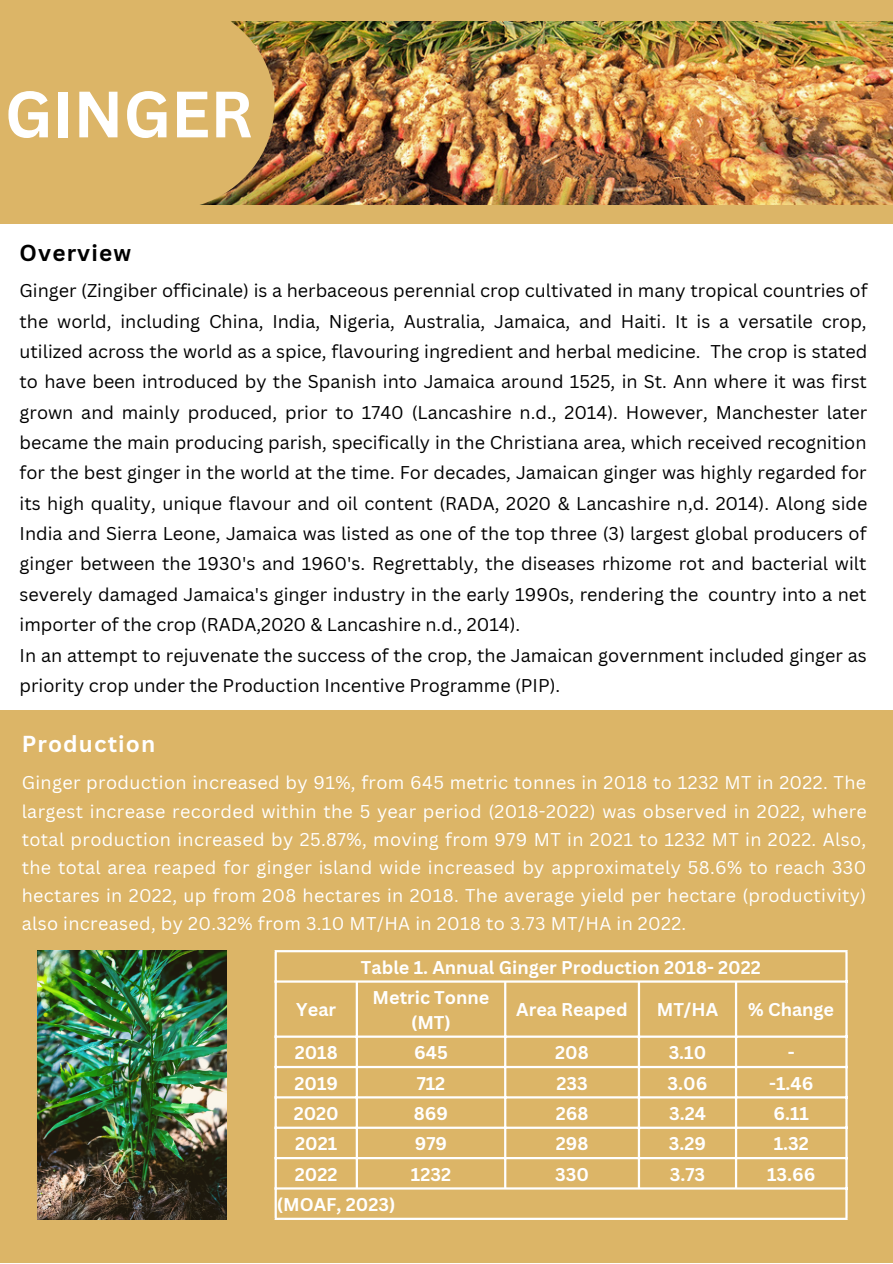
<style>
.page{position:relative;width:893px;height:1264px;background:#fff}
.page>*{position:absolute;margin:0;border:0;box-sizing:border-box;transform-origin:0 0}
.t1{font:700 63.9px "Canva Sans";color:#fff}
.t2{font:700 22.5px "Canva Sans";letter-spacing:.05em;color:#fff}
.t3{font:700 22.5px "Canva Sans";letter-spacing:.05em;color:#000}
.t4{font:18px/30.3px "Canva Sans";color:#000;text-align:justify}
.t5{font:18px/28px "Canva Sans";letter-spacing:.02em;color:#fff;text-align:justify}
.t6{font:700 18px/24.8px "Canva Sans";color:#fff;text-align:center}
</style>
<div class="page">
<div style="left:0;top:710px;width:892px;height:552px;background:#dcb567"></div>
<hr style="left:274px;top:952px;width:3px;height:265px;background:#fff">
<hr style="left:356px;top:982px;width:2px;height:205px;background:#fff">
<hr style="left:504px;top:982px;width:2px;height:205px;background:#fff">
<hr style="left:637px;top:982px;width:3px;height:205px;background:#fff">
<hr style="left:734px;top:982px;width:3px;height:205px;background:#fff">
<hr style="left:845px;top:952px;width:2px;height:265px;background:#fff">
<hr style="left:274px;top:950px;width:573px;height:2px;background:#fff">
<hr style="left:274px;top:980px;width:573px;height:2px;background:#fff">
<hr style="left:274px;top:1035px;width:573px;height:2px;background:#fff">
<hr style="left:274px;top:1065px;width:573px;height:3px;background:#fff">
<hr style="left:274px;top:1096px;width:573px;height:2px;background:#fff">
<hr style="left:274px;top:1126px;width:573px;height:2px;background:#fff">
<hr style="left:274px;top:1156px;width:573px;height:3px;background:#fff">
<hr style="left:274px;top:1187px;width:573px;height:2px;background:#fff">
<hr style="left:274px;top:1217px;width:573px;height:2px;background:#fff">
<img style="left:274px;top:21px;width:618px;height:184px">
<div style="left:0;top:21px;width:274px;height:184px;background:#dcb567"></div>
<div style="left:0;top:0;width:892px;height:21px;background:#dcb567"></div>
<div style="left:0;top:205px;width:892px;height:19px;background:#dcb567"></div>
<img style="left:38px;top:950px;width:188px;height:269px">
<p class="t1" style="left:5px;top:69px;width:249px">GINGER</p>
<p class="t3" style="left:20px;top:237px;width:113px">Overview</p>
<p class="t4" style="left:20px;top:275px;width:849px">Ginger (Zingiber officinale) is a herbaceous perennial crop cultivated in many tropical countries of the world, including China, India, Nigeria, Australia, Jamaica, and Haiti. It is a versatile crop, utilized across the world as a spice, flavouring ingredient and herbal medicine. The crop is stated to have been introduced by the Spanish into Jamaica around 1525, in St. Ann where it was first grown and mainly produced, prior to 1740 (Lancashire n.d., 2014). However, Manchester later became the main producing parish, specifically in the Christiana area, which received recognition for the best ginger in the world at the time. For decades, Jamaican ginger was highly regarded for its high quality, unique flavour and oil content (RADA, 2020 &amp; Lancashire n,d. 2014). Along side India and Sierra Leone, Jamaica was listed as one of the top three (3) largest global producers of ginger between the 1930's and 1960's. Regrettably, the diseases rhizome rot and bacterial wilt severely damaged Jamaica's ginger industry in the early 1990s, rendering the country into a net importer of the crop (RADA,2020 &amp; Lancashire n.d., 2014).</p>
<p class="t4" style="left:20px;top:639px;width:848px">In an attempt to rejuvenate the success of the crop, the Jamaican government included ginger as priority crop under the Production Incentive Programme (PIP).</p>
<p class="t2" style="left:22px;top:727px;width:135px">Production</p>
<p class="t5" style="left:22px;top:768px;width:846px">Ginger production increased by 91%, from 645 metric tonnes in 2018 to 1232 MT in 2022. The largest increase recorded within the 5 year period (2018-2022) was observed in 2022, where total production increased by 25.87%, moving from 979 MT in 2021 to 1232 MT in 2022. Also, the total area reaped for ginger island wide increased by approximately 58.6% to reach 330 hectares in 2022, up from 208 hectares in 2018. The average yield per hectare (productivity) also increased, by 20.32% from 3.10 MT/HA in 2018 to 3.73 MT/HA in 2022.</p>
<p class="t6" style="left:296px;top:997px;width:41px">Year</p>
<p class="t6" style="left:361px;top:954px;width:401px">Table 1. Annual Ginger Production 2018- 2022</p>
<p class="t6" style="left:372px;top:984px;width:118px">Metric Tonne (MT)</p>
<p class="t6" style="left:516px;top:997px;width:113px">Area Reaped</p>
<p class="t6" style="left:656px;top:997px;width:63px">MT/HA</p>
<p class="t6" style="left:748px;top:997px;width:87px">% Change</p>
<p class="t6" style="left:295px;top:1039px;width:45px">2018</p>
<p class="t6" style="left:414px;top:1039px;width:35px">645</p>
<p class="t6" style="left:555px;top:1039px;width:35px">208</p>
<p class="t6" style="left:668px;top:1039px;width:39px">3.10</p>
<p class="t6" style="left:787px;top:1039px;width:8px">-</p>
<p class="t6" style="left:294px;top:1070px;width:45px">2019</p>
<p class="t6" style="left:416px;top:1070px;width:30px">712</p>
<p class="t6" style="left:556px;top:1070px;width:33px">233</p>
<p class="t6" style="left:667px;top:1070px;width:41px">3.06</p>
<p class="t6" style="left:769px;top:1070px;width:46px">-1.46</p>
<p class="t6" style="left:294px;top:1100px;width:47px">2020</p>
<p class="t6" style="left:414px;top:1100px;width:36px">869</p>
<p class="t6" style="left:555px;top:1100px;width:34px">268</p>
<p class="t6" style="left:669px;top:1100px;width:38px">3.24</p>
<p class="t6" style="left:773px;top:1100px;width:37px">6.11</p>
<p class="t6" style="left:295px;top:1130px;width:44px">2021</p>
<p class="t6" style="left:415px;top:1130px;width:34px">979</p>
<p class="t6" style="left:555px;top:1130px;width:34px">298</p>
<p class="t6" style="left:668px;top:1130px;width:39px">3.29</p>
<p class="t6" style="left:773px;top:1130px;width:37px">1.32</p>
<p class="t6" style="left:295px;top:1161px;width:44px">2022</p>
<p class="t6" style="left:411px;top:1161px;width:42px">1232</p>
<p class="t6" style="left:555px;top:1161px;width:35px">330</p>
<p class="t6" style="left:669px;top:1161px;width:37px">3.73</p>
<p class="t6" style="left:767px;top:1161px;width:50px">13.66</p>
<p class="t6" style="left:277px;top:1191px;width:120px">(MOAF, 2023)</p>
</div>
